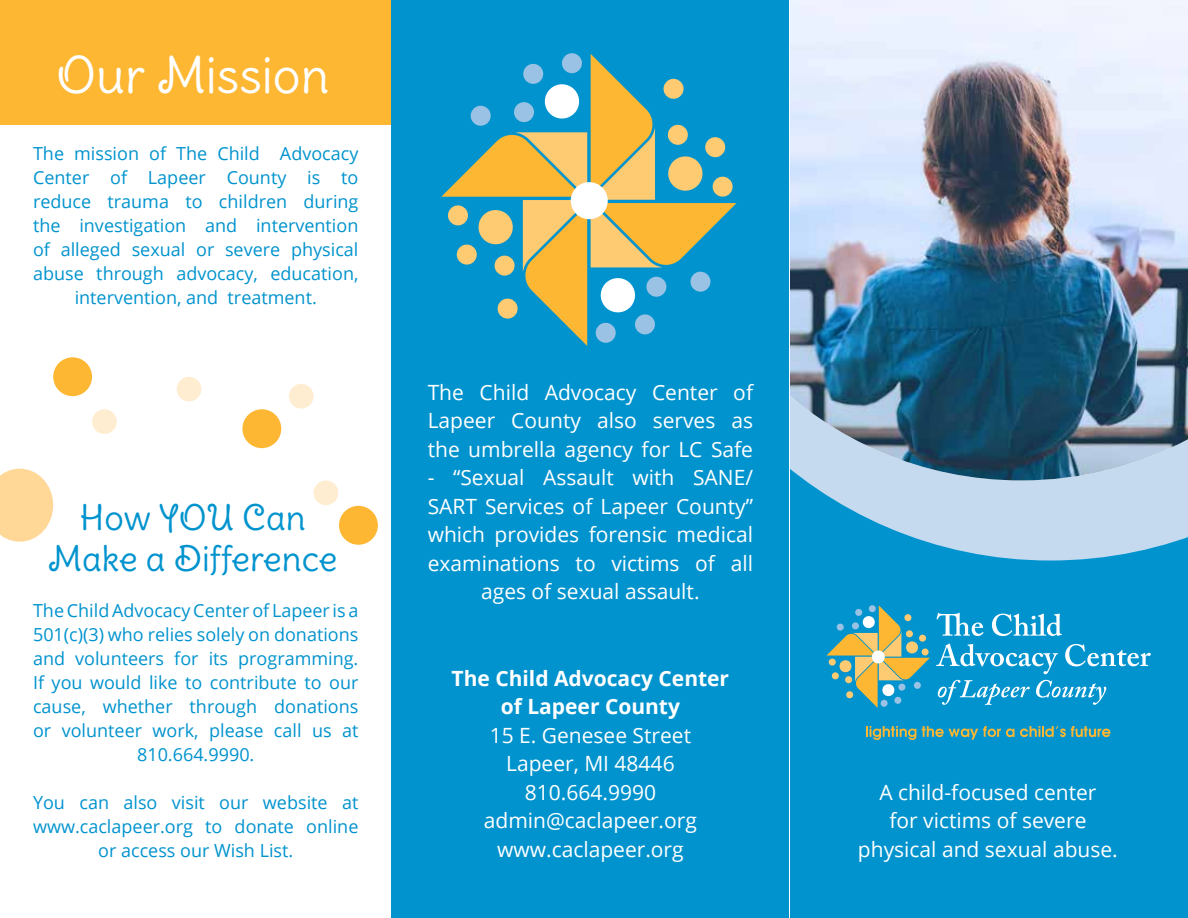
<style>
.page{position:relative;width:1188px;height:918px;background:#fff}
.page>*{position:absolute;margin:0;border:0;box-sizing:border-box;transform-origin:0 0}
.t1{font:49.5px "Delius Swash Caps";color:#fff}
.t2{font:34.5px/41.4px "Delius Swash Caps";color:#0093ce;text-align:center}
.t3{font:21px/28.5px "Open Sans";color:#fff;text-align:center}
.t4{font:700 21px/28.5px "Open Sans";color:#fff;text-align:center}
.t5{font:18px/24px "Open Sans";color:#0093ce;text-align:center}
</style>
<div class="page">
<div style="left:789px;top:424px;width:399px;height:494px;background:#0093ce"></div>
<svg style="left:789px;top:480px;width:399px;height:81px;fill:#c5daef"></svg>
<img style="left:789px;top:0;width:399px;height:480px">
<svg style="left:937px;top:613px;width:47px;height:23px"></svg>
<svg style="left:992px;top:614px;width:70px;height:22px"></svg>
<svg style="left:936px;top:643px;width:122px;height:31px"></svg>
<svg style="left:1065px;top:644px;width:86px;height:22px"></svg>
<svg style="left:938px;top:680px;width:92px;height:25px"></svg>
<svg style="left:1036px;top:680px;width:70px;height:25px"></svg>
<svg style="left:866px;top:726px;width:50px;height:14px"></svg>
<svg style="left:922px;top:726px;width:188px;height:14px"></svg>
<svg style="left:826px;top:605px;width:104px;height:103px"></svg>
<div style="left:906px;top:630px;width:7px;height:7px;background:#feca72;border-radius:50%"></div>
<svg style="left:921px;top:648px;width:8px;height:8px"></svg>
<div style="left:919px;top:635px;width:7px;height:7px;background:#feca72;border-radius:50%"></div>
<div style="left:914px;top:682px;width:7px;height:7px;background:#9ac2e5;border-radius:50%"></div>
<div style="left:837px;top:623px;width:7px;height:8px;background:#9ac2e5;border-radius:50%"></div>
<div style="left:846px;top:691px;width:7px;height:7px;background:#feca72;border-radius:50%"></div>
<div style="left:904px;top:614px;width:8px;height:7px;background:#feca72;border-radius:50%"></div>
<div style="left:0;top:0;width:392px;height:125px;background:#fdb733"></div>
<div style="left:392px;top:0;width:397px;height:918px;background:#0093ce"></div>
<svg style="left:441px;top:53px;width:296px;height:293px"></svg>
<svg style="left:0;top:469px;width:53px;height:73px;background:#ffdea8"></svg>
<div style="left:339px;top:506px;width:39px;height:39px;background:#fdb733;border-radius:50%"></div>
<div style="left:242px;top:409px;width:39px;height:39px;background:#fdb733;border-radius:50%"></div>
<div style="left:53px;top:357px;width:39px;height:39px;background:#fdb733;border-radius:50%"></div>
<div style="left:314px;top:480px;width:24px;height:25px;background:#ffedd2;border-radius:50%"></div>
<div style="left:289px;top:384px;width:25px;height:25px;background:#ffedd2;border-radius:50%"></div>
<div style="left:92px;top:409px;width:25px;height:25px;background:#ffedd2;border-radius:50%"></div>
<div style="left:177px;top:377px;width:24px;height:24px;background:#ffedd2;border-radius:50%"></div>
<h1 class="t1" style="left:56px;top:44px;width:275px">Our Mission</h1>
<p class="t5" style="left:33px;top:141px;width:327px">The mission of The Child Advocacy Center of Lapeer County is to reduce trauma to children during the investigation and intervention of alleged sexual or severe physical abuse through advocacy, education, intervention, and treatment.</p>
<h2 class="t2" style="left:48px;top:497px;width:291px">How YOU Can<br>Make a Difference</h2>
<p class="t5" style="left:33px;top:598px;width:327px">The Child Advocacy Center of Lapeer is a 501(c)(3) who relies solely on donations and volunteers for its programming.<br>If you would like to contribute to our cause, whether through donations or volunteer work, please call us at 810.664.9990.</p>
<p class="t5" style="left:33px;top:790px;width:327px">You can also visit our website at www.caclapeer.org to donate online or access our Wish List.</p>
<p class="t3" style="left:428px;top:377px;width:327px;text-align:justify">The Child Advocacy Center of Lapeer County also serves as the umbrella agency for LC Safe</p>
<p class="t3" style="left:428px;top:463px;width:327px">- “Sexual Assault with SANE/<br>SART Services of Lapeer County” which provides forensic medical examinations to victims of all ages of sexual assault.</p>
<p class="t4" style="left:452px;top:663px;width:279px">The Child Advocacy Center of Lapeer County</p>
<p class="t3" style="left:484px;top:720px;width:215px">15 E. Genesee Street<br>Lapeer, MI 48446<br>810.664.9990 admin@caclapeer.org www.caclapeer.org</p>
<p class="t3" style="left:858px;top:777px;width:262px">A child-focused center<br>for victims of severe physical and sexual abuse.</p>
</div>
